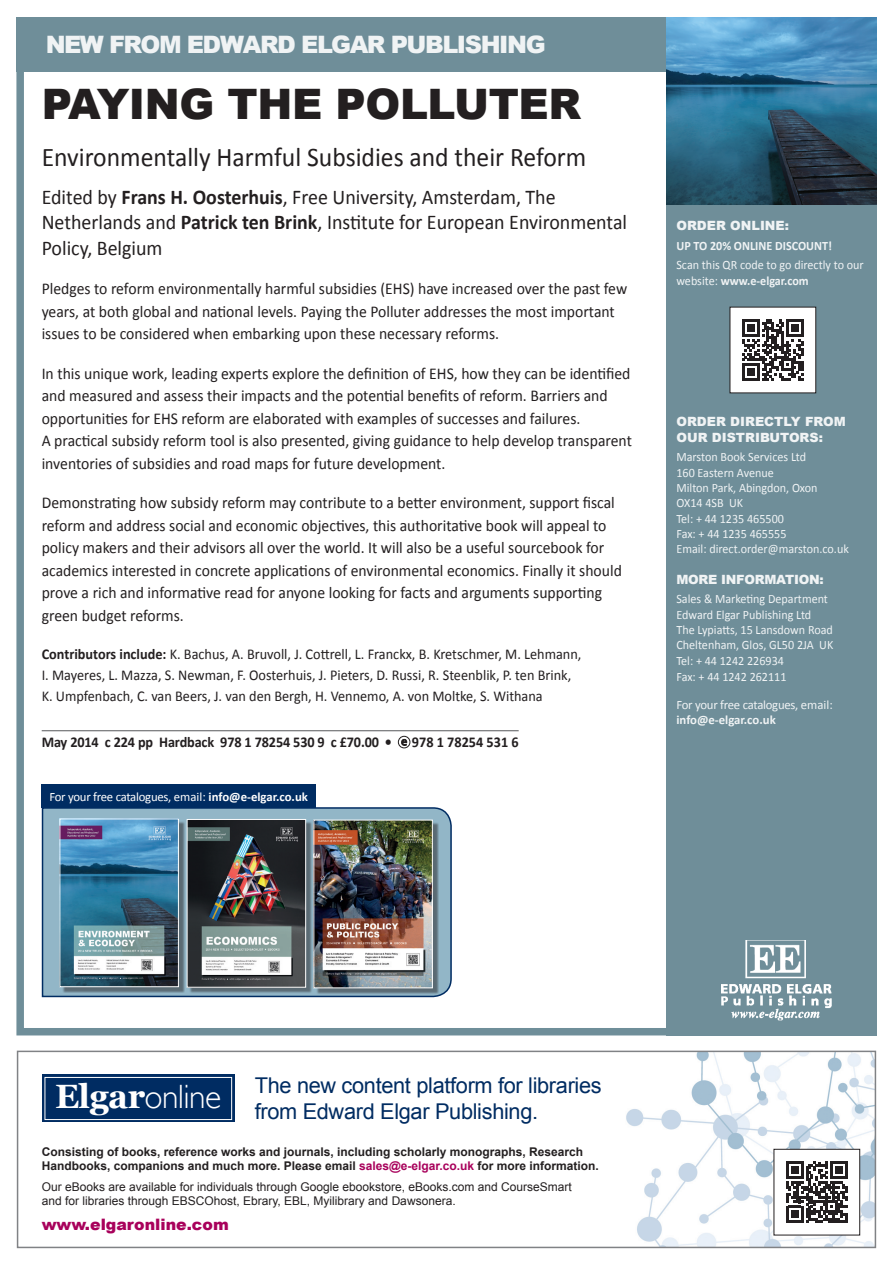
<style>
.page{position:relative;width:893px;height:1263px;background:#fff}
.page>*{position:absolute;margin:0;border:0;box-sizing:border-box;transform-origin:0 0}
.t1{font:900 42px "Arial";letter-spacing:-.01em;color:#231f20}
.t2{font:300 33.6px "Gill Sans";letter-spacing:-.02em;color:#fff}
.Subtitle{font:27px "Calibri";color:#231f20;scale:.95 1}
.t3{font:900 24px "Arial";letter-spacing:-.06em;color:#fff}
.t4{font:21.75px/26.2px "Arial";letter-spacing:-.015em;color:#002c62}
.Affiliation{font:21px/25.2px "Calibri";color:#231f20;scale:.95 1}
.Text{font:16.5px/22.5px "Calibri";color:#231f20;scale:.95 1}
._2013_new_books_line{font:900 15.75px "Arial";color:#a8015b}
.Text-2{font:15px/21px "Calibri";color:#231f20;scale:.95 1}
.ISBNs{font:700 15px "Calibri";letter-spacing:-.01em;color:#231f20;scale:.95 1}
.Text-3{font:12.75px/15.3px "Calibri";color:#fff;scale:.95 1}
.Text-4{font:12.75px "Calibri";letter-spacing:-.02em;color:#fff}
.t5{font:900 12.75px/15.3px "Arial";color:#fff}
.t6{font:700 12.75px "Calibri";color:#fff;scale:.95 1}
.t7{font:700 12.75px "Calibri";color:#fff}
.t8{font:900 12.75px "Arial";letter-spacing:-.02em;color:#fff}
.t9{font:700 12px/14.4px "Arial";color:#231f20}
.t10{font:12px/14.4px "Arial";color:#231f20}
.t11{font:12px "Myriad Pro";color:#231f20}
.s1{font-weight:700}
.s2{font-family:"Georgia";font-weight:700}
.s3{color:#a8015b}
</style>
<div class="page">
<hr style="left:42px;top:730px;width:477px;height:1px;background:#57585a">
<svg style="left:401px;top:739px;width:6px;height:7px"></svg>
<div style="left:398px;top:736px;width:12px;height:12px;border:1px solid #231f20;border-radius:50%"></div>
<img style="left:626px;top:1053px;width:247px;height:192px">
<div style="left:17px;top:1050px;width:859px;height:198px;border:2px solid #808285"></div>
<div style="left:42px;top:1075px;width:193px;height:47px;background:#002c62"></div>
<div style="left:45px;top:1077px;width:187px;height:43px;border:1px solid #fff"></div>
<div style="left:774px;top:1149px;width:86px;height:86px;background:#fff"></div>
<svg style="left:786px;top:1161px;width:61px;height:62px"></svg>
<div style="left:774px;top:1149px;width:86px;height:86px;border:1px solid #231f20"></div>
<div style="left:16px;top:17px;width:860px;height:55px;background:#6f8e99"></div>
<div style="left:16px;top:17px;width:860px;height:1018px;border:8px solid #6f8e99"></div>
<div style="left:666px;top:204px;width:210px;height:831px;background:#6f8e99"></div>
<img style="left:666px;top:17px;width:210px;height:187px">
<div style="left:730px;top:307px;width:86px;height:86px;background:#fff"></div>
<svg style="left:742px;top:319px;width:61px;height:62px"></svg>
<img style="left:721px;top:940px;width:111px;height:81px">
<svg style="left:41px;top:806px;width:411px;height:192px;background:#85a7bc"></svg>
<div style="left:62px;top:821px;width:123px;height:172px;background:#231f20;opacity:.5"></div>
<img style="left:62px;top:820px;width:115px;height:165px">
<div style="left:60px;top:818px;width:119px;height:169px;border:1px solid #fff"></div>
<div style="left:189px;top:821px;width:123px;height:172px;background:#231f20;opacity:.5"></div>
<img style="left:189px;top:821px;width:115px;height:164px">
<div style="left:187px;top:819px;width:119px;height:168px;border:1px solid #fff"></div>
<div style="left:316px;top:822px;width:123px;height:172px;background:#231f20;opacity:.5"></div>
<img style="left:315px;top:822px;width:116px;height:164px">
<div style="left:313px;top:820px;width:120px;height:168px;border:1px solid #fff"></div>
<div style="left:42px;top:784px;width:274px;height:23px;background:#002c62"></div>
<h3 class="t3" style="left:45px;top:27px;width:502px">NEW FROM EDWARD ELGAR PUBLISHING</h3>
<p class="t1" style="left:42px;top:73px;width:541px">PAYING THE POLLUTER</p>
<p class="Subtitle" style="left:42px;top:140px;width:575px">Environmentally Harmful Subsidies and their Reform</p>
<p class="Affiliation" style="left:42px;top:185px;width:618px">Edited by <span class="s1">Frans H. Oosterhuis</span>, Free University, Amsterdam, The<br>Netherlands and <span class="s1">Patrick ten Brink</span>, Institute for European Environmental<br>Policy, Belgium</p>
<p class="Text" style="left:42px;top:277px;width:618px">Pledges to reform environmentally harmful subsidies (EHS) have increased over the past few years, at both global and national levels. Paying the Polluter addresses the most important issues to be considered when embarking upon these necessary reforms.</p>
<p class="Text" style="left:42px;top:362px;width:623px">In this unique work, leading experts explore the definition of EHS, how they can be identified and measured and assess their impacts and the potential benefits of reform. Barriers and opportunities for EHS reform are elaborated with examples of successes and failures.<br>A practical subsidy reform tool is also presented, giving guidance to help develop transparent inventories of subsidies and road maps for future development.</p>
<p class="Text" style="left:42px;top:491px;width:612px">Demonstrating how subsidy reform may contribute to a better environment, support fiscal reform and address social and economic objectives, this authoritative book will appeal to policy makers and their advisors all over the world. It will also be a useful sourcebook for academics interested in concrete applications of environmental economics. Finally it should prove a rich and informative read for anyone looking for facts and arguments supporting green budget reforms.</p>
<p class="Text-2" style="left:42px;top:643px;width:570px"><span class="s1">Contributors include:</span> K. Bachus, A. Bruvoll, J. Cottrell, L. Franckx, B. Kretschmer, M. Lehmann,<br>I. Mayeres, L. Mazza, S. Newman, F. Oosterhuis, J. Pieters, D. Russi, R. Steenblik, P. ten Brink,<br>K. Umpfenbach, C. van Beers, J. van den Bergh, H. Vennemo, A. von Moltke, S. Withana</p>
<p class="ISBNs" style="left:42px;top:733px;width:370px">May 2014 c 224 pp Hardback 978 1 78254 530 9 c £70.00 •</p>
<p class="t11" style="left:401px;top:734px;width:7px">e</p>
<p class="ISBNs" style="left:412px;top:733px;width:114px">978 1 78254 531 6</p>
<p class="Text-4" style="left:49px;top:788px;width:260px">For your free catalogues, email: <span class="s1">info@e-elgar.co.uk</span></p>
<p class="t5" style="left:676px;top:217px;width:114px">ORDER ONLINE:</p>
<p class="t6" style="left:676px;top:237px;width:165px">UP TO 20% ONLINE DISCOUNT!</p>
<p class="Text-3" style="left:676px;top:257px;width:199px">Scan this QR code to go directly to our website: <span class="s1">www.e-elgar.com</span></p>
<p class="t5" style="left:676px;top:414px;width:171px">ORDER DIRECTLY FROM<br>OUR DISTRIBUTORS:</p>
<p class="Text-3" style="left:676px;top:449px;width:183px">Marston Book Services Ltd<br>160 Eastern Avenue<br>Milton Park, Abingdon, Oxon<br>OX14 4SB UK<br>Tel: + 44 1235 465500<br>Fax: + 44 1235 465555<br>Email: direct.order@marston.co.uk</p>
<p class="t8" style="left:676px;top:570px;width:149px">MORE INFORMATION:</p>
<p class="Text-3" style="left:676px;top:591px;width:167px">Sales &amp; Marketing Department<br>Edward Elgar Publishing Ltd<br>The Lypiatts, 15 Lansdown Road<br>Cheltenham, Glos, GL50 2JA UK<br>Tel: + 44 1242 226934</p>
<p class="Text-3" style="left:676px;top:669px;width:117px">Fax: + 44 1242 262111</p>
<p class="Text-4" style="left:676px;top:697px;width:158px">For your free catalogues, email:</p>
<p class="t7" style="left:676px;top:712px;width:101px">info@e-elgar.co.uk</p>
<p class="t4" style="left:255px;top:1072px;width:348px">The new content platform for libraries from Edward Elgar Publishing.</p>
<p class="t2" style="left:55px;top:1071px;width:168px"><span class="s2">Elgar</span>online</p>
<p class="t9" style="left:42px;top:1144px;width:559px">Consisting of books, reference works and journals, including scholarly monographs, Research<br>Handbooks, companions and much more. Please email <span class="s3">sales@e-elgar.co.uk</span> for more information.</p>
<p class="t10" style="left:42px;top:1179px;width:532px">Our eBooks are available for individuals through Google ebookstore, eBooks.com and CourseSmart and for libraries through EBSCOhost, Ebrary, EBL, Myilibrary and Dawsonera.</p>
<p class="_2013_new_books_line" style="left:42px;top:1213px;width:189px">www.elgaronline.com</p>
</div>
